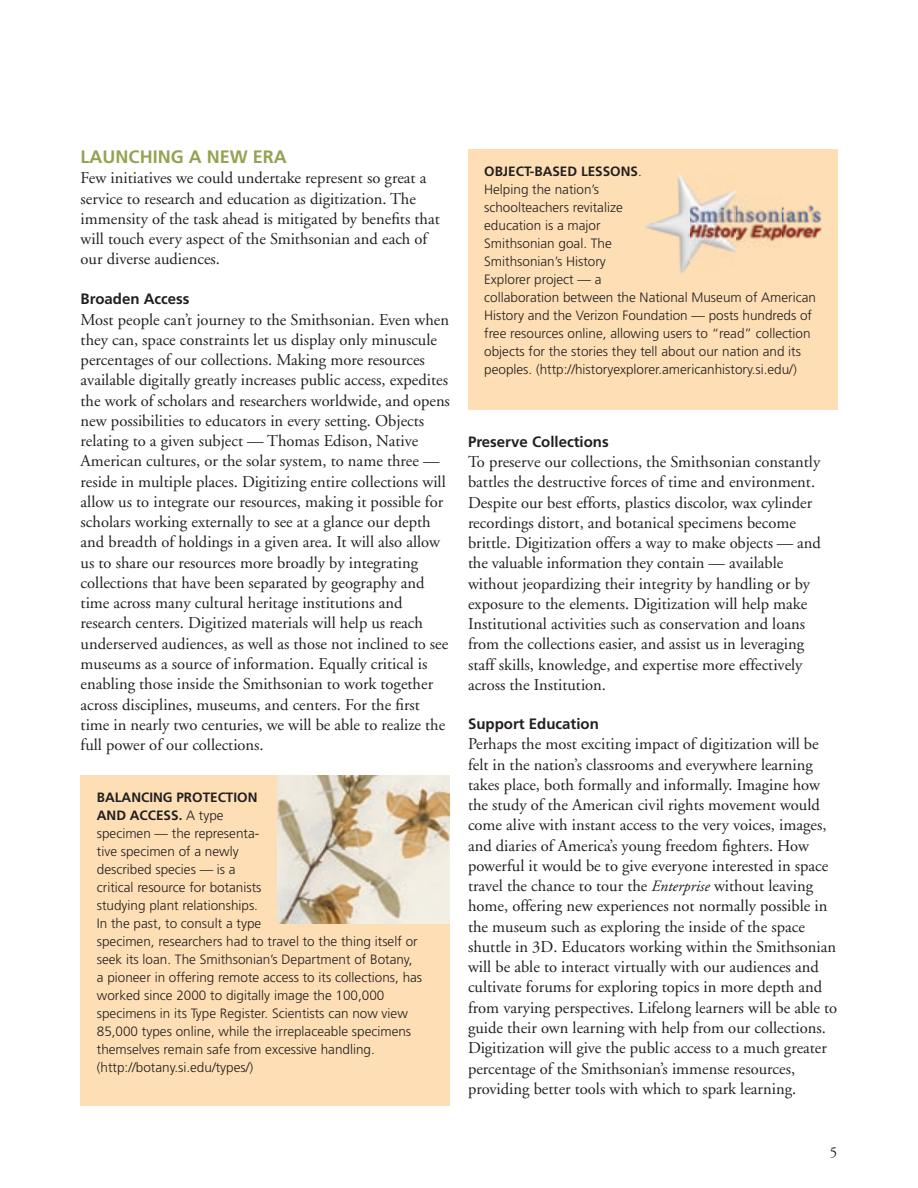
<style>
.page{position:relative;width:918px;height:1188px;background:#fff}
.page>*{position:absolute;margin:0;border:0;box-sizing:border-box;transform-origin:0 0}
.t1{font:700 18px "Frutiger";color:#96a253}
.t2{font:16.5px/20.2px "Adobe Garamond";color:#231f20}
.t3{font:700 15px "Frutiger";color:#231f20}
.t4{font:15px "Adobe Garamond";color:#231f20}
.t5{font:300 13.5px/18px "Frutiger";color:#231f20}
.s1{font-weight:700}
.s2{font-style:italic;font-size:15.75px}
</style>
<div class="page">
<div style="left:81px;top:775px;width:369px;height:330px;background:#fedfb5"></div>
<img style="left:277px;top:775px;width:173px;height:148px">
<div style="left:468px;top:150px;width:369px;height:260px;background:#fedfb5"></div>
<img style="left:643px;top:173px;width:179px;height:102px">
<p class="t1" style="left:81px;top:146px;width:207px">launching a nEW Era</p>
<p class="t2" style="left:81px;top:168px;width:360px">Few initiatives we could undertake represent so great a service to research and education as digitization. the immensity of the task ahead is mitigated by benefits that will touch every aspect of the Smithsonian and each of our diverse audiences.</p>
<p class="t3" style="left:81px;top:290px;width:110px">broaden access</p>
<p class="t2" style="left:81px;top:309px;width:370px">Most people can’t journey to the Smithsonian. Even when they can, space constraints let us display only minuscule percentages of our collections. Making more resources available digitally greatly increases public access, expedites the work of scholars and researchers worldwide, and opens new possibilities to educators in every setting. Objects relating to a given subject — thomas Edison, native american cultures, or the solar system, to name three — reside in multiple places. Digitizing entire collections will allow us to integrate our resources, making it possible for scholars working externally to see at a glance our depth and breadth of holdings in a given area. It will also allow us to share our resources more broadly by integrating collections that have been separated by geography and time across many cultural heritage institutions and research centers. Digitized materials will help us reach underserved audiences, as well as those not inclined to see museums as a source of information. Equally critical is enabling those inside the Smithsonian to work together across disciplines, museums, and centers. For the first time in nearly two centuries, we will be able to realize the full power of our collections.</p>
<p class="t5" style="left:97px;top:788px;width:327px"><span class="s1">balancing ProtEction<br>and accESS.</span> A type<br>specimen — the representa-<br>tive specimen of a newly<br>described species — is a<br>critical resource for botanists<br>studying plant relationships.<br>In the past, to consult a type<br>specimen, researchers had to travel to the thing itself or seek its loan. The Smithsonian’s Department of Botany, a pioneer in offering remote access to its collections, has worked since 2000 to digitally image the 100,000 specimens in its Type Register. Scientists can now view 85,000 types online, while the irreplaceable specimens themselves remain safe from excessive handling. (http://botany.si.edu/types/)</p>
<p class="t5" style="left:484px;top:162px;width:333px"><span class="s1">objEct-baSEd lESSonS</span>.<br>Helping the nation’s<br>schoolteachers revitalize<br>education is a major<br>Smithsonian goal. The<br>Smithsonian’s History<br>Explorer project — a<br>collaboration between the National Museum of American History and the Verizon Foundation — posts hundreds of free resources online, allowing users to “read” collection objects for the stories they tell about our nation and its peoples. (http://historyexplorer.americanhistory.si.edu/)</p>
<p class="t3" style="left:468px;top:432px;width:142px">Preserve collections</p>
<p class="t2" style="left:468px;top:452px;width:354px">to preserve our collections, the Smithsonian constantly battles the destructive forces of time and environment.<br>Despite our best efforts, plastics discolor, wax cylinder recordings distort, and botanical specimens become brittle. Digitization offers a way to make objects — and the valuable information they contain — available without jeopardizing their integrity by handling or by exposure to the elements. Digitization will help make Institutional activities such as conservation and loans from the collections easier, and assist us in leveraging staff skills, knowledge, and expertise more effectively across the Institution.</p>
<p class="t3" style="left:468px;top:714px;width:132px">Support Education</p>
<p class="t2" style="left:468px;top:734px;width:370px">Perhaps the most exciting impact of digitization will be felt in the nation’s classrooms and everywhere learning takes place, both formally and informally. Imagine how the study of the american civil rights movement would come alive with instant access to the very voices, images, and diaries of america’s young freedom fighters. How powerful it would be to give everyone interested in space travel the chance to tour the <span class="s2">Enterprise</span> without leaving home, offering new experiences not normally possible in the museum such as exploring the inside of the space shuttle in 3D. Educators working within the Smithsonian will be able to interact virtually with our audiences and cultivate forums for exploring topics in more depth and from varying perspectives. lifelong learners will be able to guide their own learning with help from our collections.<br>Digitization will give the public access to a much greater percentage of the Smithsonian’s immense resources, providing better tools with which to spark learning.</p>
<p class="t4" style="left:829px;top:1144px;width:9px">5</p>
</div>
